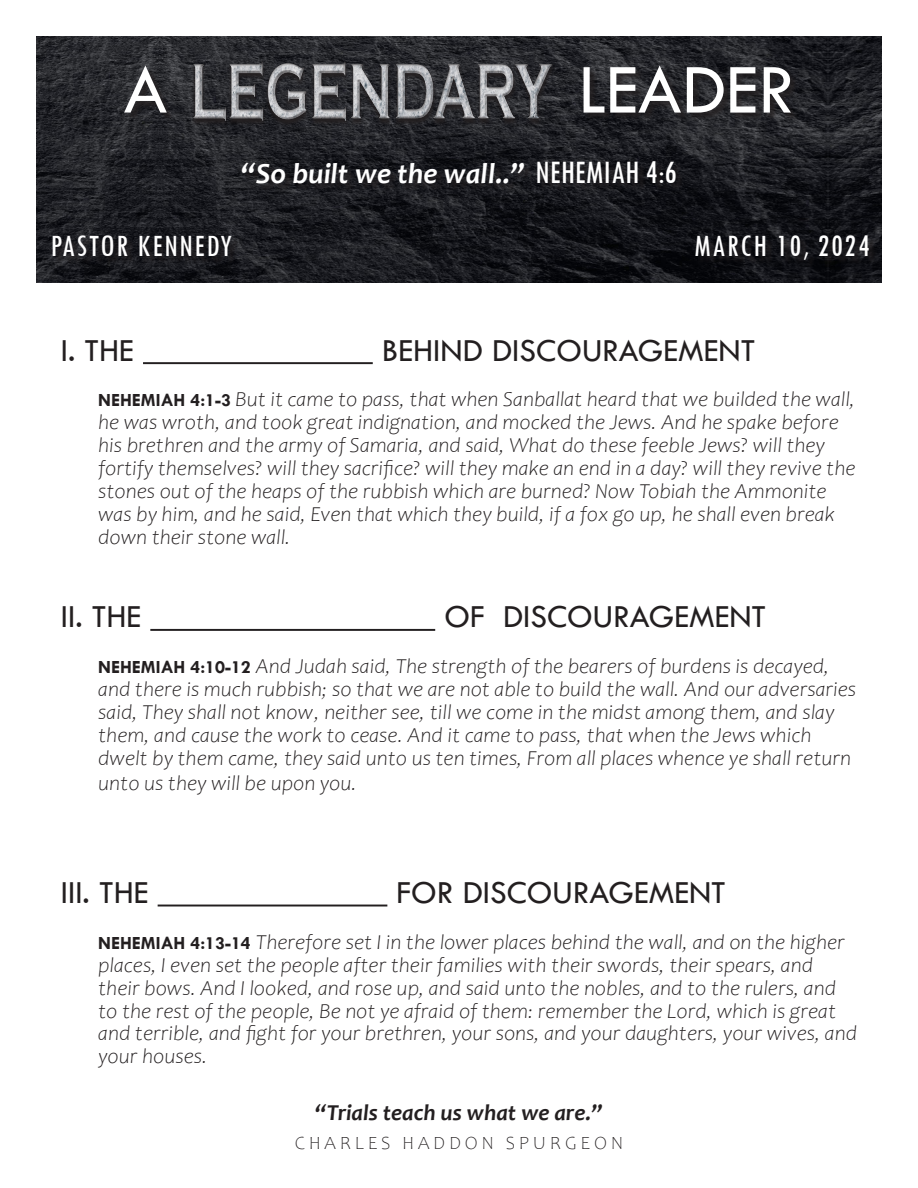
<style>
.page{position:relative;width:918px;height:1188px;background:#fff}
.page>*{position:absolute;margin:0;border:0;box-sizing:border-box;transform-origin:0 0}
.t1{font:72.9px "Tw Cen";color:#fff}
.t2{font:33.3px "Tw Cen";color:#231f20}
.t3{font:condensed 32.25px "Tw Cen";letter-spacing:.05em;color:#fff}
.t4{font:italic 700 29.1px "Candara";color:#fff}
.t5{font:italic 700 22.95px "Candara";color:#231f20}
.t6{font:italic 300 21.3px/23px "Candara";color:#231f20}
.t7{font:300 18.75px "Candara";letter-spacing:.2em;color:#231f20}
.s1{font-family:"Tw Cen";font-weight:400;font-style:normal;font-stretch:condensed;font-size:34.05px}
.s2{font-family:"Tw Cen";font-weight:700;font-style:normal;font-size:18.75px}
</style>
<div class="page">
<img style="left:36px;top:36px;width:846px;height:247px">
<div style="left:54px;top:67px;width:823px;height:201px;background:#231f20;opacity:.75"></div>
<hr style="left:143px;top:362px;width:230px;height:2px;background:#231f20">
<hr style="left:150px;top:629px;width:285px;height:2px;background:#231f20">
<hr style="left:158px;top:905px;width:229px;height:1px;background:#231f20">
<div style="left:190px;top:62px;width:366px;height:66px;background:#231f20;opacity:.96"></div>
<div style="left:192px;top:61px;width:361px;height:62px;background:#231f20;opacity:.75"></div>
<p class="t1" style="left:124px;top:46px;width:46px">A</p>
<p class="t1" style="left:578px;top:46px;width:218px">LEADER</p>
<p class="t4" style="left:241px;top:155px;width:437px">“So built we the wall..” <span class="s1">NEHEMIAH 4:6</span></p>
<p class="t3" style="left:51px;top:226px;width:183px">PASTOR KENNEDY</p>
<p class="t3" style="left:694px;top:226px;width:177px">MARCH 10, 2024</p>
<p class="t2" style="left:61px;top:330px;width:75px">I. THE</p>
<p class="t2" style="left:382px;top:330px;width:375px">BEHIND DISCOURAGEMENT</p>
<p class="t6" style="left:98px;top:388px;width:759px"><span class="s2">NEHEMIAH 4:1-3</span> But it came to pass, that when Sanballat heard that we builded the wall, he was wroth, and took great indignation, and mocked the Jews. And he spake before his brethren and the army of Samaria, and said, What do these feeble Jews? will they fortify themselves? will they sacrifice? will they make an end in a day? will they revive the stones out of the heaps of the rubbish which are burned? Now Tobiah the Ammonite was by him, and he said, Even that which they build, if a fox go up, he shall even break down their stone wall.</p>
<p class="t2" style="left:61px;top:597px;width:82px">II. THE</p>
<p class="t2" style="left:444px;top:597px;width:323px">OF DISCOURAGEMENT</p>
<p class="t6" style="left:98px;top:655px;width:760px"><span class="s2">NEHEMIAH 4:10-12</span> And Judah said, The strength of the bearers of burdens is decayed, and there is much rubbish; so that we are not able to build the wall. And our adversaries said, They shall not know, neither see, till we come in the midst among them, and slay them, and cause the work to cease. And it came to pass, that when the Jews which dwelt by them came, they said unto us ten times, From all places whence ye shall return</p>
<p class="t6" style="left:98px;top:772px;width:260px">unto us they will be upon you.</p>
<p class="t2" style="left:61px;top:873px;width:89px">III. THE</p>
<p class="t2" style="left:397px;top:873px;width:331px">FOR DISCOURAGEMENT</p>
<p class="t6" style="left:98px;top:931px;width:760px"><span class="s2">NEHEMIAH 4:13-14</span> Therefore set I in the lower places behind the wall, and on the higher places, I even set the people after their families with their swords, their spears, and their bows. And I looked, and rose up, and said unto the nobles, and to the rulers, and to the rest of the people, Be not ye afraid of them: remember the Lord, which is great and terrible, and fight for your brethren, your sons, and your daughters, your wives, and your houses.</p>
<p class="t5" style="left:315px;top:1098px;width:289px">“Trials teach us what we are.”</p>
<p class="t7" style="left:295px;top:1132px;width:330px">CHARLES HADDON SPURGEON</p>
</div>
